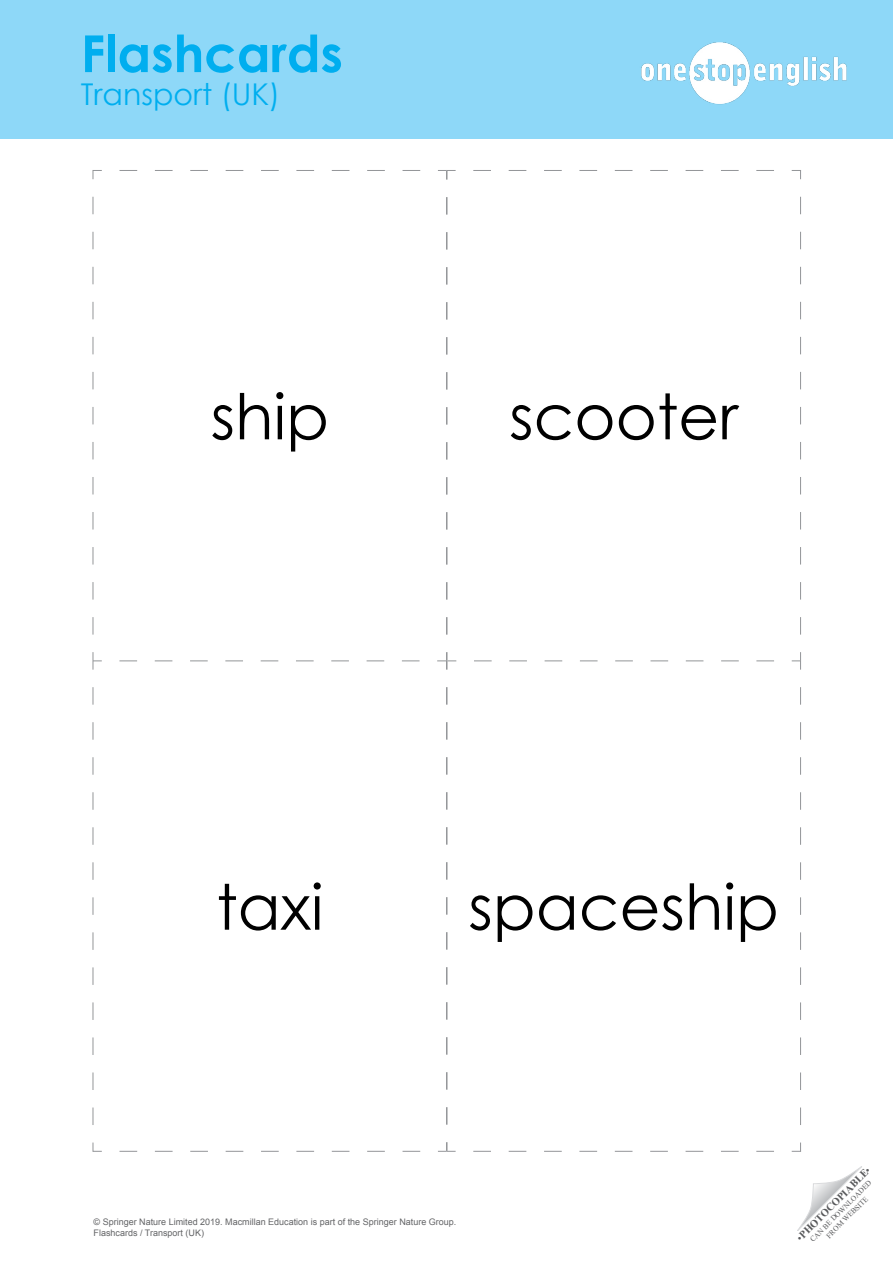
<style>
.page{position:relative;width:893px;height:1263px;background:#fff}
.page>*{position:absolute;margin:0;border:0;box-sizing:border-box;transform-origin:0 0}
.t1{font:63px "Century Gothic";color:#000}
.t2{font:700 51px "Century Gothic";color:#00aeef}
.t3{font:30px "Century Gothic";color:#00aeef}
.t4{font:700 10.5px "Times New Roman";color:#58595b}
.t5{font:9px/10.8px "Arial";color:#636466}
.t6{font:7.5px/9px "Times New Roman";color:#58595b;text-align:center}
.s1{font-weight:400}
</style>
<div class="page">
<div style="left:0;top:0;width:893px;height:139px;background:#8ed8f8"></div>
<svg style="left:797px;top:1166px;width:65px;height:65px"></svg>
<img style="left:641px;top:42px;width:206px;height:63px">
<svg style="left:474px;top:660px;width:300px;height:1px"></svg>
<svg style="left:92px;top:170px;width:354px;height:492px"></svg>
<svg style="left:800px;top:196px;width:1px;height:439px"></svg>
<svg style="left:800px;top:687px;width:1px;height:438px"></svg>
<svg style="left:792px;top:652px;width:9px;height:18px"></svg>
<svg style="left:120px;top:1151px;width:301px;height:1px"></svg>
<svg style="left:92px;top:660px;width:10px;height:492px"></svg>
<svg style="left:446px;top:197px;width:1px;height:438px"></svg>
<svg style="left:446px;top:170px;width:355px;height:10px"></svg>
<svg style="left:446px;top:687px;width:1px;height:438px"></svg>
<svg style="left:438px;top:1142px;width:363px;height:10px"></svg>
<svg style="left:437px;top:652px;width:19px;height:18px"></svg>
<h2 class="t2" style="left:81px;top:15px;width:264px">Flashcards</h2>
<h3 class="t3" style="left:81px;top:73px;width:201px">Transport (UK)</h3>
<h1 class="t1" style="left:211px;top:372px;width:120px">ship</h1>
<h1 class="t1" style="left:509px;top:372px;width:231px">scooter</h1>
<h1 class="t1" style="left:216px;top:863px;width:109px">taxi</h1>
<h1 class="t1" style="left:468px;top:863px;width:312px">spaceship</h1>
<p class="t5" style="left:94px;top:1217px;width:364px">© Springer Nature Limited 2019. Macmillan Education is part of the Springer Nature Group.<br>Flashcards / Transport (UK)</p>
<p class="t4" style="left:793px;top:1234px;width:101px;rotate:-45deg"><span class="s1">•</span>PHOTOCOPIABLE<span class="s1">•</span></p>
<p class="t6" style="left:808px;top:1237px;width:85px;rotate:-45deg">CAN BE DOWNLOADED<br>FROM WEBSITE</p>
</div>
